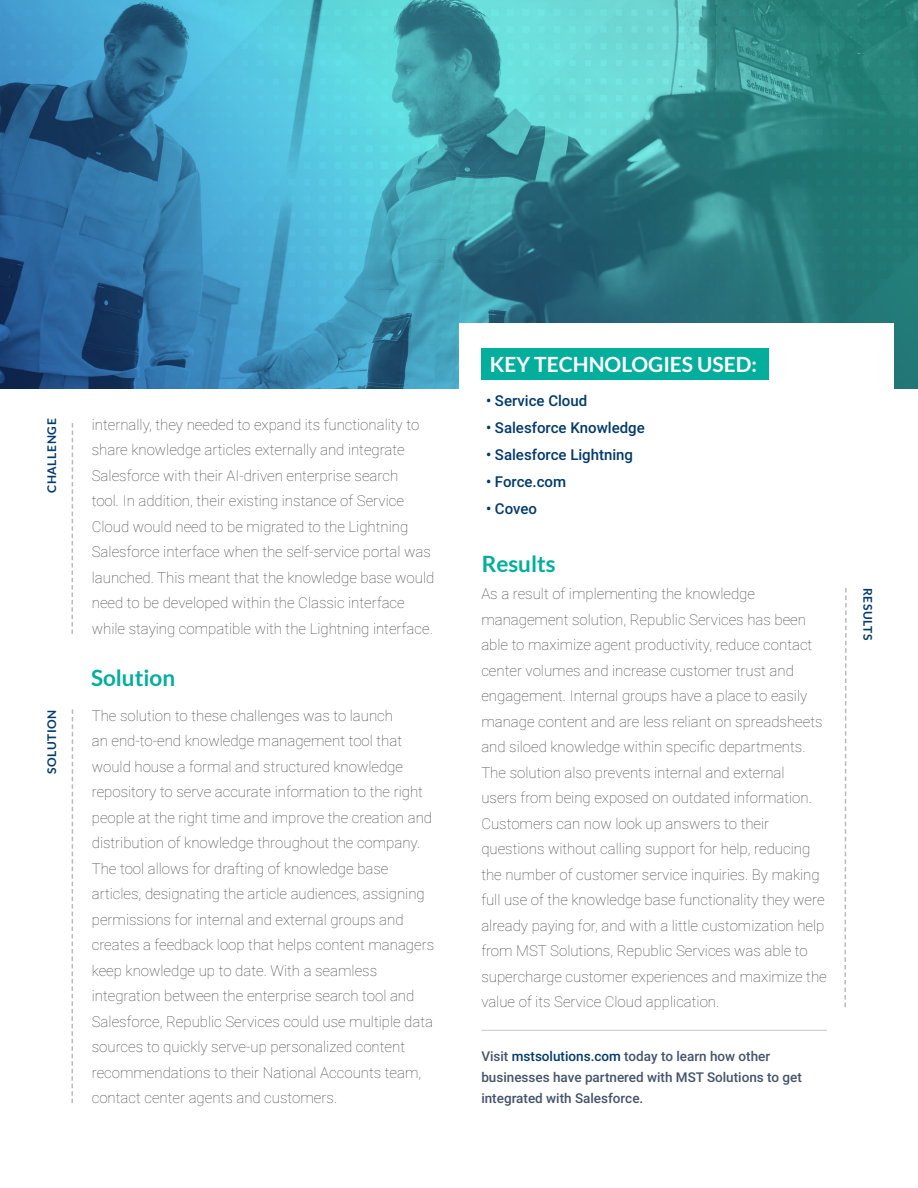
<style>
.page{position:relative;width:918px;height:1188px;background:#fff}
.page>*{position:absolute;margin:0;border:0;box-sizing:border-box;transform-origin:0 0}
.t1{font:700 22.5px "Lato";color:#03ae9c}
.t2{font:700 21px "Lato";color:#fff}
.t3{font:100 15px/25.5px "Roboto";color:#3f3f3f}
.t4{font:500 15px "Roboto";color:#023a6b}
.t5{font:500 13.5px/21px "Roboto";color:#44546b}
.t6{font:700 12px "Lato";letter-spacing:.05em;color:#023a6b}
.s1{color:#023a6b}
</style>
<div class="page">
<img style="left:0;top:0;width:918px;height:389px">
<div style="left:459px;top:323px;width:434px;height:139px;background:#fff"></div>
<svg style="left:71px;top:423px;width:2px;height:211px"></svg>
<svg style="left:71px;top:709px;width:2px;height:394px"></svg>
<svg style="left:844px;top:588px;width:3px;height:419px"></svg>
<div style="left:482px;top:349px;width:287px;height:31px;background:#03ae9c"></div>
<hr style="left:481px;top:1030px;width:346px;height:1px;background:#c8c8c7">
<p class="t6" style="left:45px;top:493px;width:76px;rotate:-90deg">CHALLENGE</p>
<p class="t6" style="left:45px;top:774px;width:66px;rotate:-90deg">SOLUTION</p>
<p class="t3" style="left:92px;top:411px;width:344px">internally, they needed to expand its functionality to share knowledge articles externally and integrate Salesforce with their AI-driven enterprise search<br>tool. In addition, their existing instance of Service Cloud would need to be migrated to the Lightning Salesforce interface when the self-service portal was launched. This meant that the knowledge base would need to be developed within the Classic interface while staying compatible with the Lightning interface.</p>
<p class="t1" style="left:91px;top:665px;width:86px">Solution</p>
<p class="t3" style="left:92px;top:702px;width:344px">The solution to these challenges was to launch<br>an end-to-end knowledge management tool that would house a formal and structured knowledge repository to serve accurate information to the right people at the right time and improve the creation and distribution of knowledge throughout the company.<br>The tool allows for drafting of knowledge base articles, designating the article audiences, assigning permissions for internal and external groups and creates a feedback loop that helps content managers keep knowledge up to date. With a seamless integration between the enterprise search tool and Salesforce, Republic Services could use multiple data sources to quickly serve-up personalized content recommendations to their National Accounts team, contact center agents and customers.</p>
<p class="t2" style="left:490px;top:353px;width:269px">KEY TECHNOLOGIES USED:</p>
<p class="t4" style="left:486px;top:390px;width:103px">• Service Cloud</p>
<p class="t4" style="left:486px;top:417px;width:160px">• Salesforce Knowledge</p>
<p class="t4" style="left:486px;top:444px;width:149px">• Salesforce Lightning</p>
<p class="t4" style="left:486px;top:471px;width:82px">• Force.com</p>
<p class="t4" style="left:486px;top:498px;width:53px">• Coveo</p>
<p class="t1" style="left:482px;top:551px;width:76px">Results</p>
<p class="t3" style="left:481px;top:580px;width:347px">As a result of implementing the knowledge management solution, Republic Services has been able to maximize agent productivity, reduce contact center volumes and increase customer trust and engagement. Internal groups have a place to easily manage content and are less reliant on spreadsheets and siloed knowledge within specific departments.<br>The solution also prevents internal and external<br>users from being exposed on outdated information.<br>Customers can now look up answers to their questions without calling support for help, reducing the number of customer service inquiries. By making full use of the knowledge base functionality they were already paying for, and with a little customization help from MST Solutions, Republic Services was able to supercharge customer experiences and maximize the value of its Service Cloud application.</p>
<p class="t5" style="left:481px;top:1045px;width:322px">Visit <span class="s1">mstsolutions.com</span> today to learn how other businesses have partnered with MST Solutions to get integrated with Salesforce.</p>
<p class="t6" style="left:875px;top:588px;width:54px;rotate:90deg">RESULTS</p>
</div>
